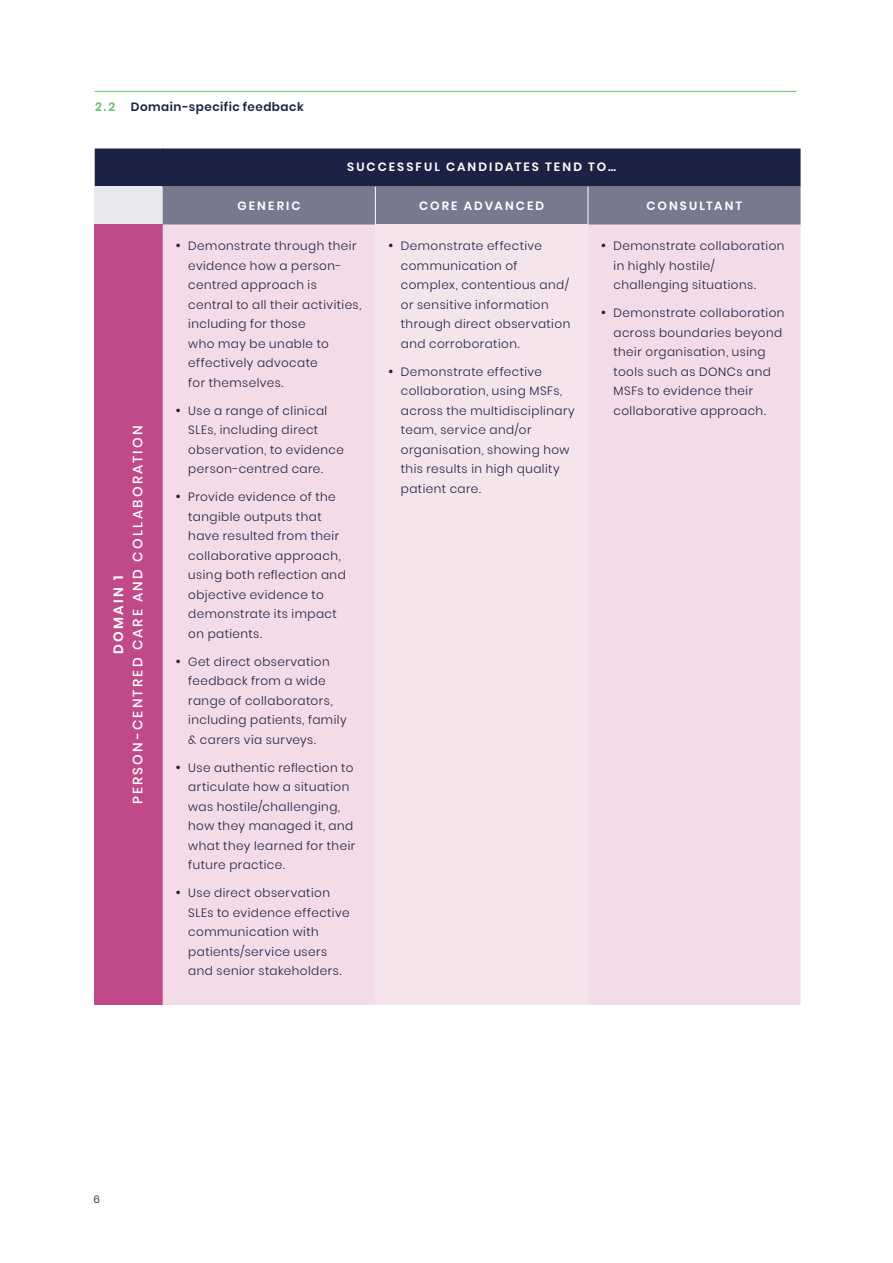
<style>
.page{position:relative;width:893px;height:1263px;background:#fff}
.page>*{position:absolute;margin:0;border:0;box-sizing:border-box;transform-origin:0 0}
.t1{font:500 13.5px "Poppins";letter-spacing:.17em;color:#fff}
.t2{font:600 13.5px "Poppins";letter-spacing:.165em;color:#fff}
.t3{font:300 12px/19.5px "Poppins";letter-spacing:.04em;color:#1c2244}
.t4{font:600 12px "Poppins";letter-spacing:.175em;color:#fff}
.t5{font:600 12px "Poppins";letter-spacing:.04em;color:#1c2244}
.t6{font:600 12px "Poppins";color:#6bbb69}
.t7{font:10.5px "Poppins";color:#193e44}
</style>
<div class="page">
<hr style="left:95px;top:91px;width:702px;height:1px;background:#6bbb69">
<svg style="left:95px;top:148px;width:706px;height:77px;background:#525670"></svg>
<div style="left:95px;top:225px;width:68px;height:780px;background:#c04a89"></div>
<div style="left:163px;top:225px;width:638px;height:780px;background:#f3dbe7"></div>
<div style="left:375px;top:225px;width:213px;height:780px;background:#f6e4ed"></div>
<hr style="left:162px;top:149px;width:1px;height:38px;background:#1c2244">
<hr style="left:375px;top:187px;width:1px;height:38px;background:#fff">
<hr style="left:588px;top:187px;width:1px;height:38px;background:#fff">
<p class="t6" style="left:95px;top:100px;width:22px">2.2</p>
<p class="t5" style="left:131px;top:100px;width:174px">Domain-specific feedback</p>
<p class="t4" style="left:347px;top:160px;width:270px">SUCCESSFUL CANDIDATES TEND TO…</p>
<p class="t2" style="left:110px;top:654px;width:80px;rotate:-90deg">DOMAIN 1</p>
<p class="t1" style="left:130px;top:804px;width:380px;rotate:-90deg">PERSON-CENTRED CARE AND COLLABORATION</p>
<p class="t4" style="left:237px;top:199px;width:65px">GENERIC</p>
<p class="t4" style="left:419px;top:199px;width:127px">CORE ADVANCED</p>
<p class="t4" style="left:646px;top:199px;width:97px">CONSULTANT</p>
<p class="t3" style="left:188px;top:236px;width:175px;text-indent:-13px">• Demonstrate through their evidence how a person&shy;centred approach is central to all their activities, including for those<br>who may be unable to effectively advocate<br>for themselves.</p>
<p class="t3" style="left:188px;top:401px;width:157px;text-indent:-13px">• Use a range of clinical<br>SLEs, including direct observation, to evidence person-centred care.</p>
<p class="t3" style="left:188px;top:487px;width:159px;text-indent:-13px">• Provide evidence of the tangible outputs that have resulted from their collaborative approach, using both reflection and objective evidence to demonstrate its impact on patients.</p>
<p class="t3" style="left:188px;top:652px;width:160px;text-indent:-13px">• Get direct observation feedback from a wide range of collaborators, including patients, family &amp; carers via surveys.</p>
<p class="t3" style="left:188px;top:758px;width:169px;text-indent:-13px">• Use authentic reflection to articulate how a situation was hostile/challenging, how they managed it, and what they learned for their future practice.</p>
<p class="t3" style="left:188px;top:883px;width:163px;text-indent:-13px">• Use direct observation<br>SLEs to evidence effective communication with patients/service users and senior stakeholders.</p>
<p class="t3" style="left:401px;top:236px;width:171px;text-indent:-13px">• Demonstrate effective communication of complex, contentious and/ or sensitive information through direct observation and corroboration.</p>
<p class="t3" style="left:401px;top:362px;width:175px;text-indent:-13px">• Demonstrate effective collaboration, using MSFs, across the multidisciplinary team, service and/or organisation, showing how this results in high quality patient care.</p>
<p class="t3" style="left:613px;top:236px;width:172px;text-indent:-13px">• Demonstrate collaboration in highly hostile/ challenging situations.</p>
<p class="t3" style="left:613px;top:303px;width:172px;text-indent:-13px">• Demonstrate collaboration across boundaries beyond their organisation, using tools such as DONCs and<br>MSFs to evidence their collaborative approach.</p>
<p class="t7" style="left:94px;top:1193px;width:8px">6</p>
</div>
